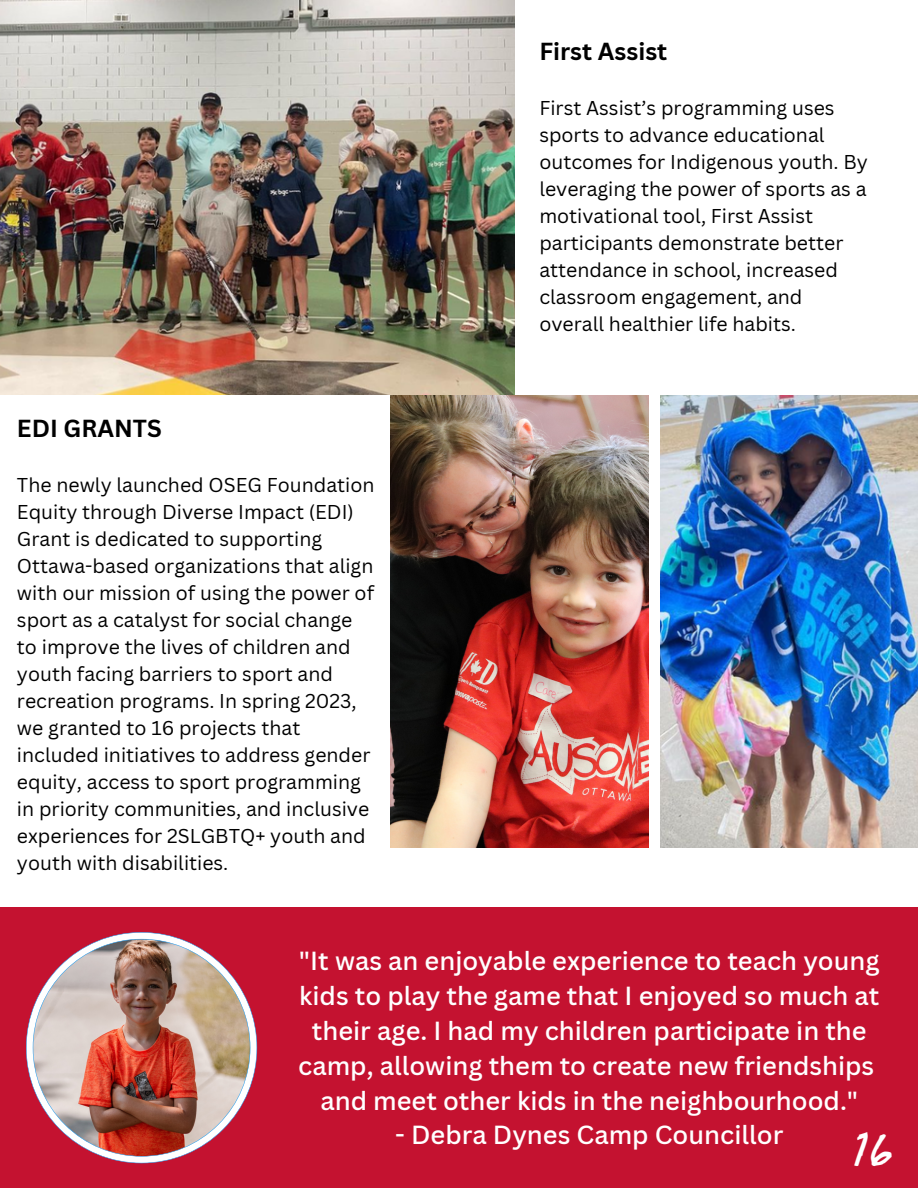
<style>
.page{position:relative;width:918px;height:1188px;background:#fff}
.page>*{position:absolute;margin:0;border:0;box-sizing:border-box;transform-origin:0 0}
.t1{font:36px "Beth Ellen";color:#fff}
.t2{font:500 25.5px/34.8px "Canva Sans";color:#fff;text-align:center}
.t3{font:700 24px "Canva Sans";color:#000}
.t4{font:19.5px/27px "Canva Sans";color:#000}
</style>
<div class="page">
<img style="left:390px;top:395px;width:259px;height:452px">
<img style="left:660px;top:395px;width:258px;height:452px">
<img style="left:0;top:0;width:514px;height:395px">
<div style="left:0;top:907px;width:918px;height:281px;background:#c41230"></div>
<img style="left:26px;top:932px;width:231px;height:231px">
<p class="t3" style="left:17px;top:411px;width:146px">EDI GRANTS</p>
<p class="t4" style="left:17px;top:471px;width:359px">The newly launched OSEG Foundation Equity through Diverse Impact (EDI)<br>Grant is dedicated to supporting Ottawa-based organizations that align with our mission of using the power of sport as a catalyst for social change to improve the lives of children and youth facing barriers to sport and recreation programs. In spring 2023, we granted to 16 projects that included initiatives to address gender equity, access to sport programming in priority communities, and inclusive experiences for 2SLGBTQ+ youth and youth with disabilities.</p>
<p class="t3" style="left:539px;top:34px;width:129px">First Assist</p>
<p class="t4" style="left:539px;top:94px;width:330px">First Assist’s programming uses sports to advance educational outcomes for Indigenous youth. By leveraging the power of sports as a motivational tool, First Assist participants demonstrate better attendance in school, increased classroom engagement, and overall healthier life habits.</p>
<p class="t2" style="left:298px;top:943px;width:583px">"It was an enjoyable experience to teach young kids to play the game that I enjoyed so much at their age. I had my children participate in the camp, allowing them to create new friendships</p>
<p class="t2" style="left:320px;top:1082px;width:539px">and meet other kids in the neighbourhood."</p>
<p class="t2" style="left:395px;top:1117px;width:390px">- Debra Dynes Camp Councillor</p>
<p class="t1" style="left:853px;top:1130px;width:42px">16</p>
</div>
